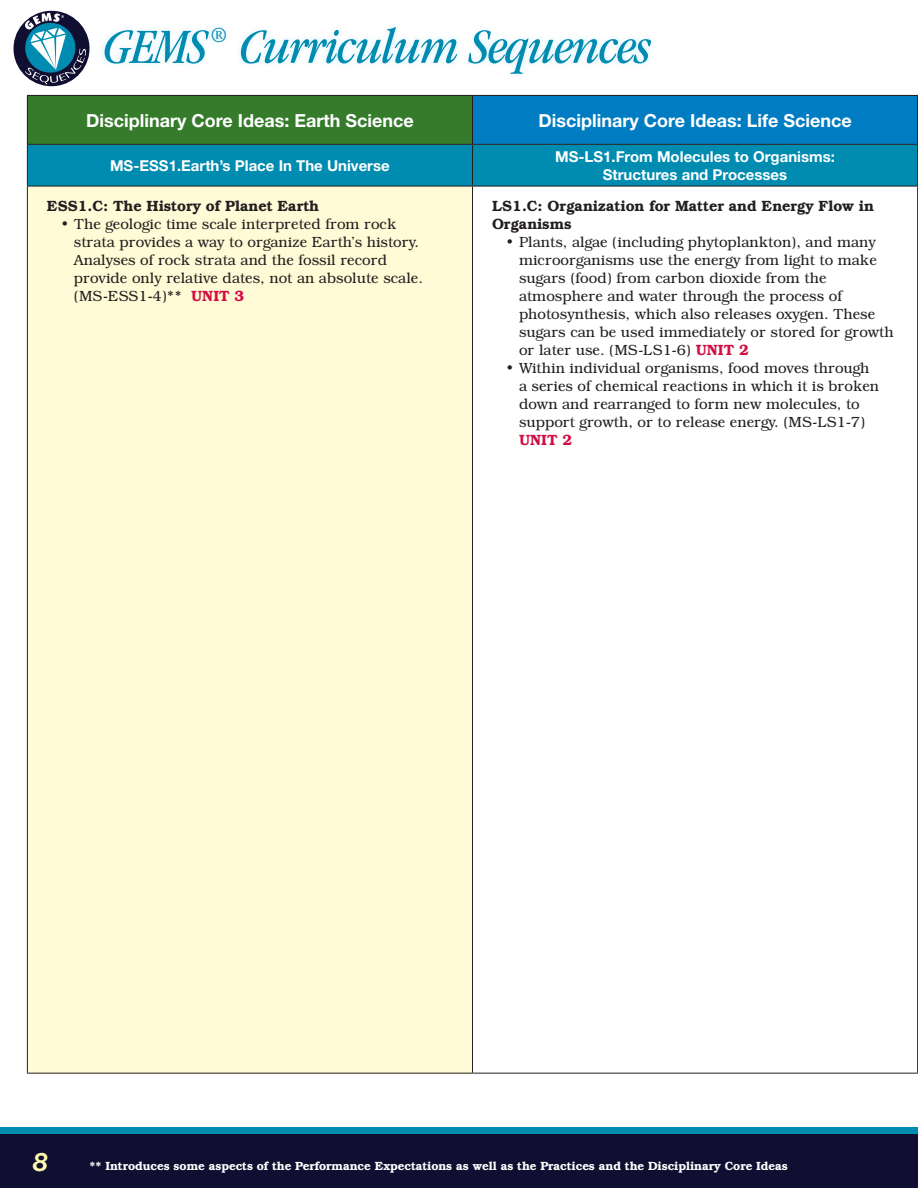
<style>
.page{position:relative;width:918px;height:1188px;background:#fff}
.page>*{position:absolute;margin:0;border:0;box-sizing:border-box;transform-origin:0 0}
._30_30_GarNarItalic{font:italic condensed 51px "ITC Garamond Std";letter-spacing:-.02em;color:#008bb0}
.t1{font:italic 700 25.5px "Helvetica Neue";color:#fff8ae}
._30_30_GarNarItalic-2{font:italic condensed 20.1px "ITC Garamond Std";color:#008bb0}
.t2{font:700 18px "Helvetica Neue";color:#fff}
.t3{font:300 15px/18px "Bookman IT Cby BT";color:#231f20}
.t4{font:700 15px/18px "Helvetica Neue";color:#fff;text-align:center}
.Body_bold{font:600 15px/18px "Bookman IT Cby BT";color:#231f20}
.t5{font:600 12px "Bookman IT Cby BT";color:#fff}
.s1{font-weight:600;color:#d20d44}
</style>
<div class="page">
<div style="left:0;top:1128px;width:918px;height:60px;background:#008bb0"></div>
<div style="left:0;top:1134px;width:918px;height:54px;background:#100e31"></div>
<div style="left:27px;top:95px;width:445px;height:49px;background:#357b2b"></div>
<div style="left:472px;top:95px;width:446px;height:49px;background:#007cc2"></div>
<div style="left:27px;top:186px;width:445px;height:887px;background:#fffbd6"></div>
<hr style="left:27px;top:95px;width:445px;height:1px;background:#231f20">
<hr style="left:27px;top:96px;width:1px;height:48px;background:#231f20">
<hr style="left:472px;top:95px;width:446px;height:1px;background:#231f20">
<hr style="left:472px;top:96px;width:1px;height:48px;background:#231f20">
<hr style="left:917px;top:96px;width:1px;height:48px;background:#231f20">
<hr style="left:27px;top:186px;width:1px;height:887px;background:#231f20">
<hr style="left:472px;top:186px;width:1px;height:887px;background:#231f20">
<svg style="left:27px;top:144px;width:891px;height:43px;background:#0486a9"></svg>
<hr style="left:917px;top:186px;width:1px;height:887px;background:#231f20">
<hr style="left:27px;top:1073px;width:445px;height:1px;background:#231f20">
<hr style="left:472px;top:1073px;width:446px;height:1px;background:#231f20">
<div style="left:98px;top:22px;width:559px;height:59px;background:#6bcff6;opacity:.3"></div>
<svg style="left:13px;top:10px;width:77px;height:77px"></svg>
<p class="_30_30_GarNarItalic" style="left:104px;top:19px;width:105px">GEMS</p>
<p class="_30_30_GarNarItalic-2" style="left:211px;top:25px;width:18px">®</p>
<p class="_30_30_GarNarItalic" style="left:239px;top:19px;width:413px">Curriculum Sequences</p>
<p class="t2" style="left:86px;top:109px;width:329px">Disciplinary Core Ideas: Earth Science</p>
<p class="t2" style="left:538px;top:109px;width:315px">Disciplinary Core Ideas: Life Science</p>
<p class="t4" style="left:110px;top:156px;width:281px">MS-ESS1.Earth’s Place In The Universe</p>
<p class="t4" style="left:555px;top:147px;width:281px">MS-LS1.From Molecules to Organisms:<br>Structures and Processes</p>
<p class="Body_bold" style="left:47px;top:197px;width:274px">ESS1.C: The History of Planet Earth</p>
<p class="t3" style="left:74px;top:215px;width:351px;text-indent:-14px">• The geologic time scale interpreted from rock strata provides a way to organize Earth’s history.<br>Analyses of rock strata and the fossil record provide only relative dates, not an absolute scale. (MS-ESS1-4)** <span class="s1">UNIT 3</span></p>
<p class="Body_bold" style="left:492px;top:197px;width:383px">LS1.C: Organization for Matter and Energy Flow in<br>Organisms</p>
<p class="t3" style="left:519px;top:233px;width:376px;text-indent:-14px">• Plants, algae (including phytoplankton), and many microorganisms use the energy from light to make sugars (food) from carbon dioxide from the atmosphere and water through the process of photosynthesis, which also releases oxygen. These sugars can be used immediately or stored for growth or later use. (MS-LS1-6) <span class="s1">UNIT 2</span></p>
<p class="t3" style="left:519px;top:359px;width:362px;text-indent:-14px">• Within individual organisms, food moves through a series of chemical reactions in which it is broken down and rearranged to form new molecules, to support growth, or to release energy. (MS-LS1-7)<br><span class="s1">UNIT 2</span></p>
<h2 class="t1" style="left:33px;top:1146px;width:16px">8</h2>
<p class="t5" style="left:90px;top:1159px;width:700px">** Introduces some aspects of the Performance Expectations as well as the Practices and the Disciplinary Core Ideas</p>
</div>
